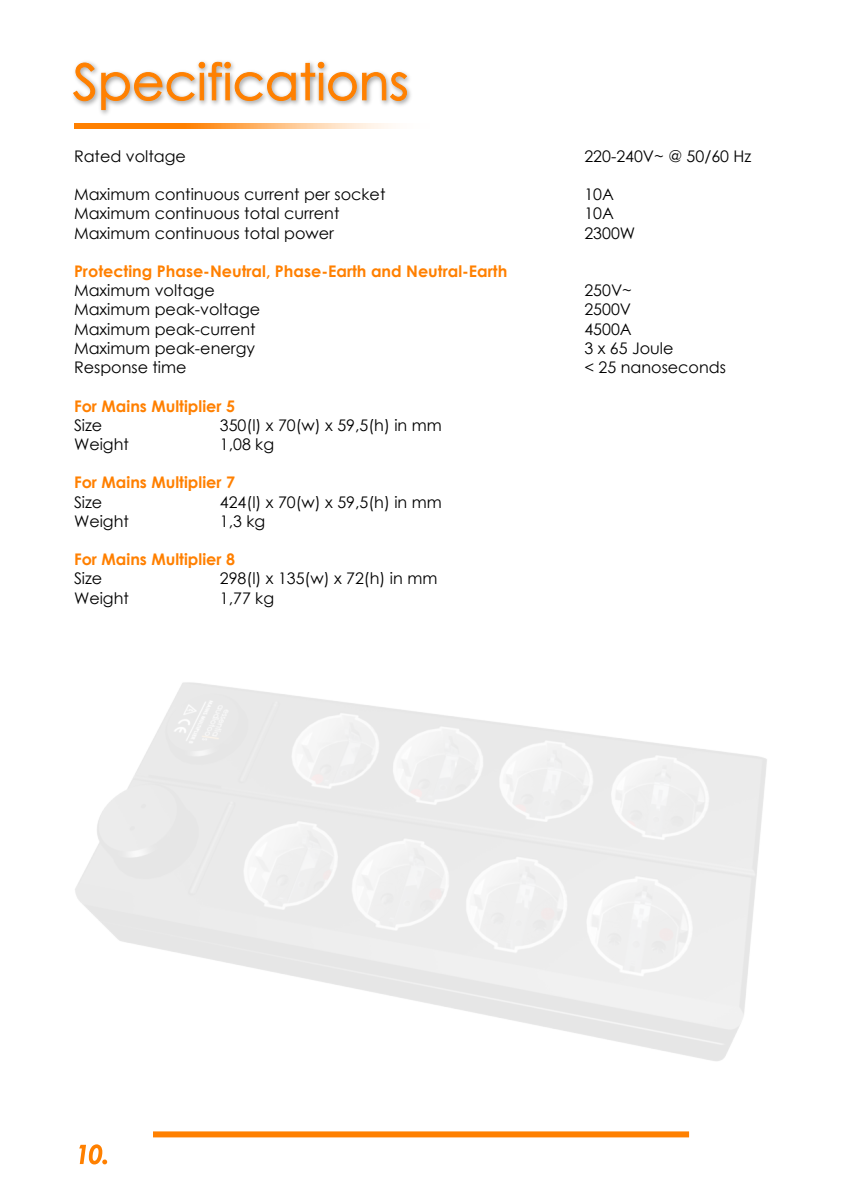
<style>
.page{position:relative;width:842px;height:1191px;background:#fff}
.page>*{position:absolute;margin:0;border:0;box-sizing:border-box;transform-origin:0 0}
.t1{font:50px "Century Gothic";color:#ff8000}
.t2{font:16px "Century Gothic";color:#000}
.t3{font:700 16px "Century Gothic";color:#ff8000}
</style>
<div class="page">
<img style="left:74px;top:76px;width:337px;height:48px">
<svg style="left:73px;top:61px;width:335px;height:50px"></svg>
<svg style="left:74px;top:124px;width:318px;height:4px"></svg>
<div style="left:153px;top:1131px;width:536px;height:6px;background:#ff8000"></div>
<svg style="left:79px;top:1144px;width:29px;height:21px"></svg>
<h1 class="t1" style="left:73px;top:47px;width:337px">Specifications</h1>
<p class="t2" style="left:74px;top:145px;width:113px">Rated voltage</p>
<p class="t2" style="left:584px;top:145px;width:168px">220-240V~ @ 50/60 Hz</p>
<p class="t2" style="left:74px;top:183px;width:313px">Maximum continuous current per socket</p>
<p class="t2" style="left:584px;top:183px;width:31px">10A</p>
<p class="t2" style="left:74px;top:202px;width:267px">Maximum continuous total current</p>
<p class="t2" style="left:584px;top:202px;width:31px">10A</p>
<p class="t2" style="left:74px;top:222px;width:262px">Maximum continuous total power</p>
<p class="t2" style="left:584px;top:222px;width:52px">2300W</p>
<p class="t3" style="left:74px;top:259px;width:435px">Protecting Phase-Neutral, Phase-Earth and Neutral-Earth</p>
<p class="t2" style="left:74px;top:279px;width:142px">Maximum voltage</p>
<p class="t2" style="left:584px;top:279px;width:49px">250V~</p>
<p class="t2" style="left:74px;top:298px;width:188px">Maximum peak-voltage</p>
<p class="t2" style="left:584px;top:298px;width:48px">2500V</p>
<p class="t2" style="left:74px;top:318px;width:183px">Maximum peak-current</p>
<p class="t2" style="left:584px;top:318px;width:49px">4500A</p>
<p class="t2" style="left:74px;top:337px;width:182px">Maximum peak-energy</p>
<p class="t2" style="left:584px;top:337px;width:91px">3 x 65 Joule</p>
<p class="t2" style="left:74px;top:356px;width:114px">Response time</p>
<p class="t2" style="left:584px;top:356px;width:143px">&lt; 25 nanoseconds</p>
<p class="t3" style="left:74px;top:393px;width:162px">For Mains Multiplier 5</p>
<p class="t2" style="left:74px;top:414px;width:30px">Size</p>
<p class="t2" style="left:220px;top:414px;width:223px">350(l) x 70(w) x 59,5(h) in mm</p>
<p class="t2" style="left:74px;top:433px;width:56px">Weight</p>
<p class="t2" style="left:220px;top:433px;width:56px">1,08 kg</p>
<p class="t3" style="left:74px;top:470px;width:162px">For Mains Multiplier 7</p>
<p class="t2" style="left:74px;top:490px;width:30px">Size</p>
<p class="t2" style="left:220px;top:490px;width:223px">424(l) x 70(w) x 59,5(h) in mm</p>
<p class="t2" style="left:74px;top:510px;width:56px">Weight</p>
<p class="t2" style="left:220px;top:510px;width:47px">1,3 kg</p>
<p class="t3" style="left:74px;top:547px;width:162px">For Mains Multiplier 8</p>
<p class="t2" style="left:74px;top:567px;width:30px">Size</p>
<p class="t2" style="left:220px;top:567px;width:219px">298(l) x 135(w) x 72(h) in mm</p>
<p class="t2" style="left:74px;top:586px;width:56px">Weight</p>
<p class="t2" style="left:220px;top:586px;width:56px">1,77 kg</p>
</div>
